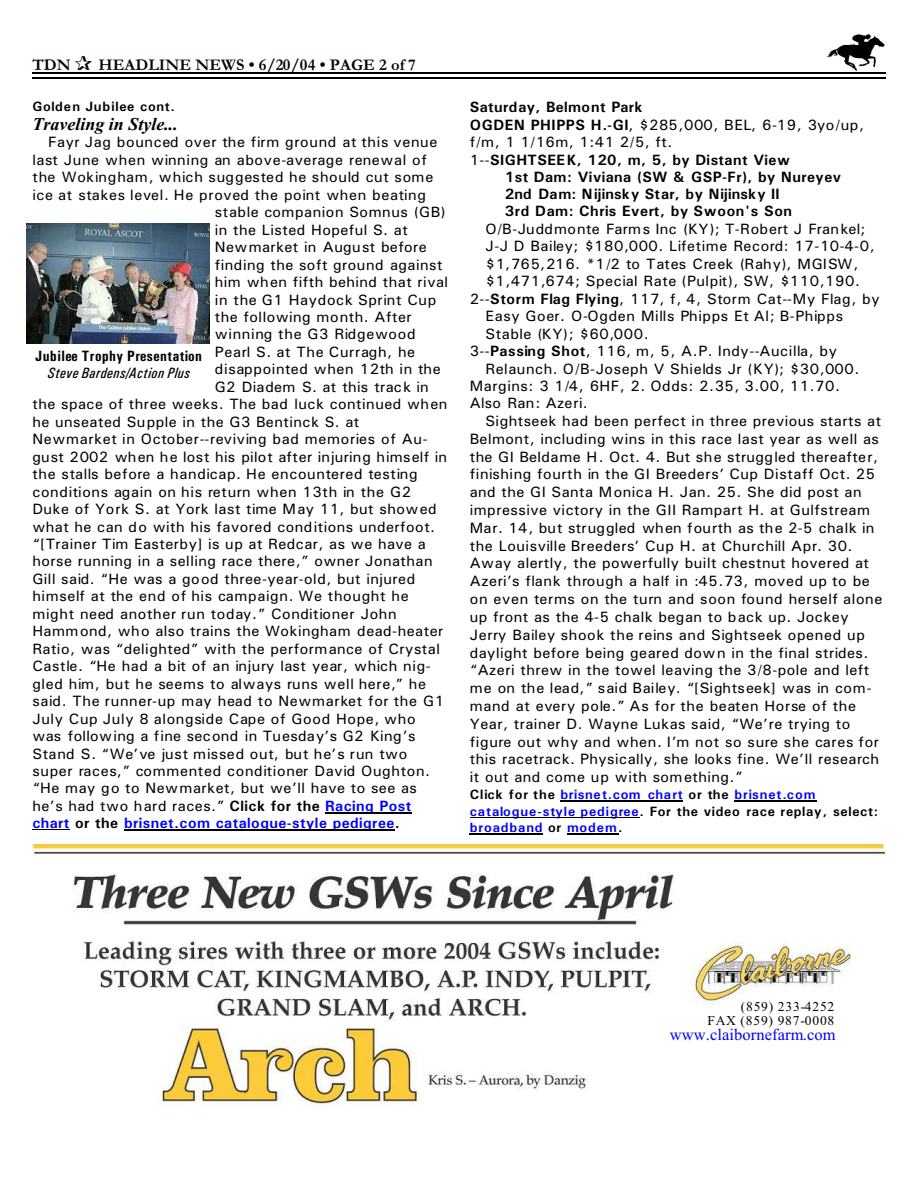
<style>
.page{position:relative;width:918px;height:1188px;background:#fff}
.page>*{position:absolute;margin:0;border:0;box-sizing:border-box;transform-origin:0 0}
.t1{font:italic 700 18px "Times New Roman";color:#000}
.t2{font:700 16.5px "Garamond";letter-spacing:.005em;color:#0f0000}
.t3{font:16.5px "Times New Roman";letter-spacing:.005em;color:#00f}
.t4{font:15px "Univers";letter-spacing:.03em;color:#000}
.t5{font:15px "Univers";letter-spacing:.01em;color:#000}
.t6{font:15px "Univers";letter-spacing:.06em;color:#000}
.t7{font:700 15px "Univers";letter-spacing:.03em;color:#000}
.t8{font:700 15px "Univers";letter-spacing:.03em;color:#00f}
.t9{font:700 15px "Univers";letter-spacing:.01em;color:#000}
.t10{font:700 15px "Univers Condensed";letter-spacing:.03em;color:#000}
.t11{font:italic 15px "Univers Condensed";letter-spacing:.03em;color:#000}
.t12{font:700 13.5px/16.6px "Univers";letter-spacing:.065em;color:#00f}
.t13{font:13.5px/14.1px "Times New Roman";letter-spacing:.06em;color:#000;text-align:right}
.t14{font:700 13.5px "Univers";letter-spacing:.045em;color:#000}
.s1{color:#001400}
.s2{font-weight:700}
.s3{font-weight:700;color:#00f}
.s4{color:#000}
.s5{font-weight:400}
</style>
<div class="page">
<img style="left:826px;top:34px;width:59px;height:36px">
<hr style="left:32px;top:72px;width:853px;height:1px;background:#000">
<hr style="left:32px;top:77px;width:853px;height:2px;background:#000">
<img style="left:32px;top:844px;width:852px;height:264px">
<img style="left:27px;top:224px;width:183px;height:120px">
<hr style="left:325px;top:813px;width:87px;height:1px;background:#000">
<hr style="left:32px;top:829px;width:38px;height:1px;background:#000">
<hr style="left:124px;top:830px;width:271px;height:1px;background:#000">
<hr style="left:561px;top:801px;width:122px;height:1px;background:#000">
<hr style="left:735px;top:801px;width:82px;height:1px;background:#000">
<hr style="left:470px;top:817px;width:170px;height:1px;background:#000">
<hr style="left:470px;top:834px;width:73px;height:1px;background:#000">
<hr style="left:567px;top:834px;width:51px;height:1px;background:#000">
<p class="t2" style="left:32px;top:59px;width:40px">TDN</p>
<p class="t2" style="left:98px;top:59px;width:319px">HEADLINE NEWS • 6/20/04 • PAGE 2 of <span class="s1">7</span></p>
<p class="t14" style="left:32px;top:102px;width:144px">Golden Jubilee cont.</p>
<p class="t1" style="left:32px;top:118px;width:147px">Traveling in Style...</p>
<p class="t4" style="left:48px;top:137px;width:391px">Fayr Jag bounced over the firm ground at this venue</p>
<p class="t4" style="left:32px;top:155px;width:396px">last June when winning an above-average renewal of</p>
<p class="t6" style="left:32px;top:172px;width:403px">the Wokingham, which suggested he should cut some</p>
<p class="t4" style="left:32px;top:189px;width:395px">ice at stakes level. He proved the point when beating</p>
<p class="t4" style="left:215px;top:207px;width:232px">stable companion Somnus (GB)</p>
<p class="t4" style="left:215px;top:224px;width:195px">in the Listed Hopeful S. at</p>
<p class="t4" style="left:215px;top:242px;width:213px">Newmarket in August before</p>
<p class="t4" style="left:215px;top:259px;width:229px">finding the soft ground against</p>
<p class="t4" style="left:215px;top:277px;width:235px">him when fifth behind that rival</p>
<p class="t4" style="left:215px;top:294px;width:223px">in the G1 Haydock Sprint Cup</p>
<p class="t4" style="left:215px;top:312px;width:198px">the following month. After</p>
<p class="t4" style="left:215px;top:329px;width:202px">winning the G3 Ridgewood</p>
<p class="t4" style="left:215px;top:347px;width:202px">Pearl S. at The Curragh, he</p>
<p class="t4" style="left:215px;top:364px;width:227px">disappointed when 12th in the</p>
<p class="t5" style="left:215px;top:382px;width:215px">G2 Diadem S. at this track in</p>
<p class="t4" style="left:32px;top:399px;width:417px">the space of three weeks. The bad luck continued when</p>
<p class="t4" style="left:32px;top:416px;width:329px">he unseated Supple in the G3 Bentinck S. at</p>
<p class="t4" style="left:32px;top:434px;width:397px">Newmarket in October--reviving bad memories of Au-</p>
<p class="t5" style="left:32px;top:451px;width:416px">gust 2002 when he lost his pilot after injuring himself in</p>
<p class="t4" style="left:32px;top:469px;width:387px">the stalls before a handicap. He encountered testing</p>
<p class="t4" style="left:32px;top:486px;width:380px">conditions again on his return when 13th in the G2</p>
<p class="t4" style="left:32px;top:504px;width:406px">Duke of York S. at York last time May 11, but showed</p>
<p class="t4" style="left:32px;top:521px;width:404px">what he can do with his favored conditions underfoot.</p>
<p class="t4" style="left:32px;top:539px;width:395px">“[Trainer Tim Easterby] is up at Redcar, as we have a</p>
<p class="t4" style="left:32px;top:556px;width:402px">horse running in a selling race there,” owner Jonathan</p>
<p class="t4" style="left:32px;top:574px;width:384px">Gill said. “He was a good three-year-old, but injured</p>
<p class="t4" style="left:32px;top:591px;width:378px">himself at the end of his campaign. We thought he</p>
<p class="t4" style="left:32px;top:609px;width:366px">might need another run today.” Conditioner John</p>
<p class="t4" style="left:32px;top:626px;width:413px">Hammond, who also trains the Wokingham dead-heater</p>
<p class="t4" style="left:32px;top:643px;width:409px">Ratio, was “delighted” with the performance of Crystal</p>
<p class="t4" style="left:32px;top:661px;width:400px">Castle. “He had a bit of an injury last year, which nig-</p>
<p class="t4" style="left:32px;top:678px;width:395px">gled him, but he seems to always runs well here,” he</p>
<p class="t4" style="left:32px;top:696px;width:413px">said. The runner-up may head to Newmarket for the G1</p>
<p class="t4" style="left:32px;top:713px;width:385px">July Cup July 8 alongside Cape of Good Hope, who</p>
<p class="t4" style="left:32px;top:731px;width:385px">was following a fine second in Tuesday’s G2 King’s</p>
<p class="t6" style="left:32px;top:748px;width:377px">Stand S. “We’ve just missed out, but he’s run two</p>
<p class="t4" style="left:32px;top:766px;width:399px">super races,” commented conditioner David Oughton.</p>
<p class="t4" style="left:32px;top:783px;width:386px">“He may go to Newmarket, but we’ll have to see as</p>
<p class="t4" style="left:32px;top:801px;width:380px">he’s had two hard races.” <span class="s2">Click for the</span> <span class="s3">Racing Post</span></p>
<p class="t8" style="left:32px;top:818px;width:369px">chart <span class="s4">or the</span> brisnet.com catalogue-style pedigree<span class="s4">.</span></p>
<p class="t10" style="left:35px;top:350px;width:168px">Jubilee Trophy Presentation</p>
<p class="t11" style="left:48px;top:367px;width:144px">Steve Bardens/Action Plus</p>
<p class="t7" style="left:470px;top:102px;width:174px">Saturday, Belmont Park</p>
<p class="t4" style="left:470px;top:119px;width:396px"><span class="s2">OGDEN PHIPPS H.-GI</span>, $285,000, BEL, 6-19, 3yo/up,</p>
<p class="t4" style="left:470px;top:137px;width:204px">f/m, 1 1/16m, 1:41 2/5, ft.</p>
<p class="t7" style="left:470px;top:154px;width:322px"><span class="s5">1--</span>SIGHTSEEK, 120, m, 5, by Distant View</p>
<p class="t7" style="left:505px;top:171px;width:338px">1st Dam: Viviana (SW &amp; GSP-Fr), by Nureyev</p>
<p class="t9" style="left:505px;top:189px;width:276px">2nd Dam: Nijinsky Star, by Nijinsky II</p>
<p class="t7" style="left:505px;top:206px;width:289px">3rd Dam: Chris Evert, by Swoon's Son</p>
<p class="t5" style="left:485px;top:223px;width:382px">O/B-Juddmonte Farms Inc (KY); T-Robert J Frankel;</p>
<p class="t4" style="left:485px;top:241px;width:391px">J-J D Bailey; $180,000. Lifetime Record: 17-10-4-0,</p>
<p class="t4" style="left:485px;top:258px;width:374px">$1,765,216. *1/2 to Tates Creek (Rahy), MGISW,</p>
<p class="t4" style="left:485px;top:276px;width:376px">$1,471,674; Special Rate (Pulpit), SW, $110,190.</p>
<p class="t4" style="left:470px;top:293px;width:412px">2--<span class="s2">Storm Flag Flying</span>, 117, f, 4, Storm Cat--My Flag, by</p>
<p class="t4" style="left:485px;top:311px;width:359px">Easy Goer. O-Ogden Mills Phipps Et Al; B-Phipps</p>
<p class="t4" style="left:485px;top:328px;width:165px">Stable (KY); $60,000.</p>
<p class="t4" style="left:470px;top:346px;width:369px">3--<span class="s2">Passing Shot</span>, 116, m, 5, A.P. Indy--Aucilla, by</p>
<p class="t4" style="left:485px;top:363px;width:375px">Relaunch. O/B-Joseph V Shields Jr (KY); $30,000.</p>
<p class="t4" style="left:470px;top:381px;width:372px">Margins: 3 1/4, 6HF, 2. Odds: 2.35, 3.00, 11.70.</p>
<p class="t5" style="left:470px;top:398px;width:120px">Also Ran: Azeri.</p>
<p class="t4" style="left:485px;top:416px;width:397px">Sightseek had been perfect in three previous starts at</p>
<p class="t4" style="left:470px;top:433px;width:411px">Belmont, including wins in this race last year as well as</p>
<p class="t4" style="left:470px;top:451px;width:410px">the GI Beldame H. Oct. 4. But she struggled thereafter,</p>
<p class="t4" style="left:470px;top:469px;width:407px">finishing fourth in the GI Breeders’ Cup Distaff Oct. 25</p>
<p class="t4" style="left:470px;top:487px;width:393px">and the GI Santa Monica H. Jan. 25. She did post an</p>
<p class="t4" style="left:470px;top:505px;width:402px">impressive victory in the GII Rampart H. at Gulfstream</p>
<p class="t5" style="left:470px;top:522px;width:406px">Mar. 14, but struggled when fourth as the 2-5 chalk in</p>
<p class="t4" style="left:470px;top:540px;width:384px">the Louisville Breeders’ Cup H. at Churchill Apr. 30.</p>
<p class="t4" style="left:470px;top:558px;width:401px">Away alertly, the powerfully built chestnut hovered at</p>
<p class="t4" style="left:470px;top:576px;width:402px">Azeri’s flank through a half in :45.73, moved up to be</p>
<p class="t4" style="left:470px;top:594px;width:414px">on even terms on the turn and soon found herself alone</p>
<p class="t4" style="left:470px;top:612px;width:380px">up front as the 4-5 chalk began to back up. Jockey</p>
<p class="t4" style="left:470px;top:629px;width:397px">Jerry Bailey shook the reins and Sightseek opened up</p>
<p class="t4" style="left:470px;top:647px;width:400px">daylight before being geared down in the final strides.</p>
<p class="t4" style="left:470px;top:665px;width:401px">“Azeri threw in the towel leaving the 3/8-pole and left</p>
<p class="t6" style="left:470px;top:683px;width:404px">me on the lead,” said Bailey. “[Sightseek] was in com-</p>
<p class="t4" style="left:470px;top:701px;width:388px">mand at every pole.” As for the beaten Horse of the</p>
<p class="t4" style="left:470px;top:718px;width:382px">Year, trainer D. Wayne Lukas said, “We’re trying to</p>
<p class="t4" style="left:470px;top:736px;width:411px">figure out why and when. I’m not so sure she cares for</p>
<p class="t4" style="left:470px;top:754px;width:411px">this racetrack. Physically, she looks fine. We’ll research</p>
<p class="t4" style="left:470px;top:772px;width:274px">it out and come up with something.”</p>
<p class="t12" style="left:470px;top:787px;width:410px"><span class="s4">Click for the</span> brisnet.com chart <span class="s4">or the</span> brisnet.com catalogue-style pedigree<span class="s4">. For the video race replay, select: </span>broadband <span class="s4">or</span> modem<span class="s4">.</span></p>
<p class="t13" style="left:707px;top:1001px;width:128px">(859) 233-4252<br>FAX (859) 987-0008</p>
<p class="t3" style="left:670px;top:1029px;width:167px">www.claibornefarm.com</p>
</div>
